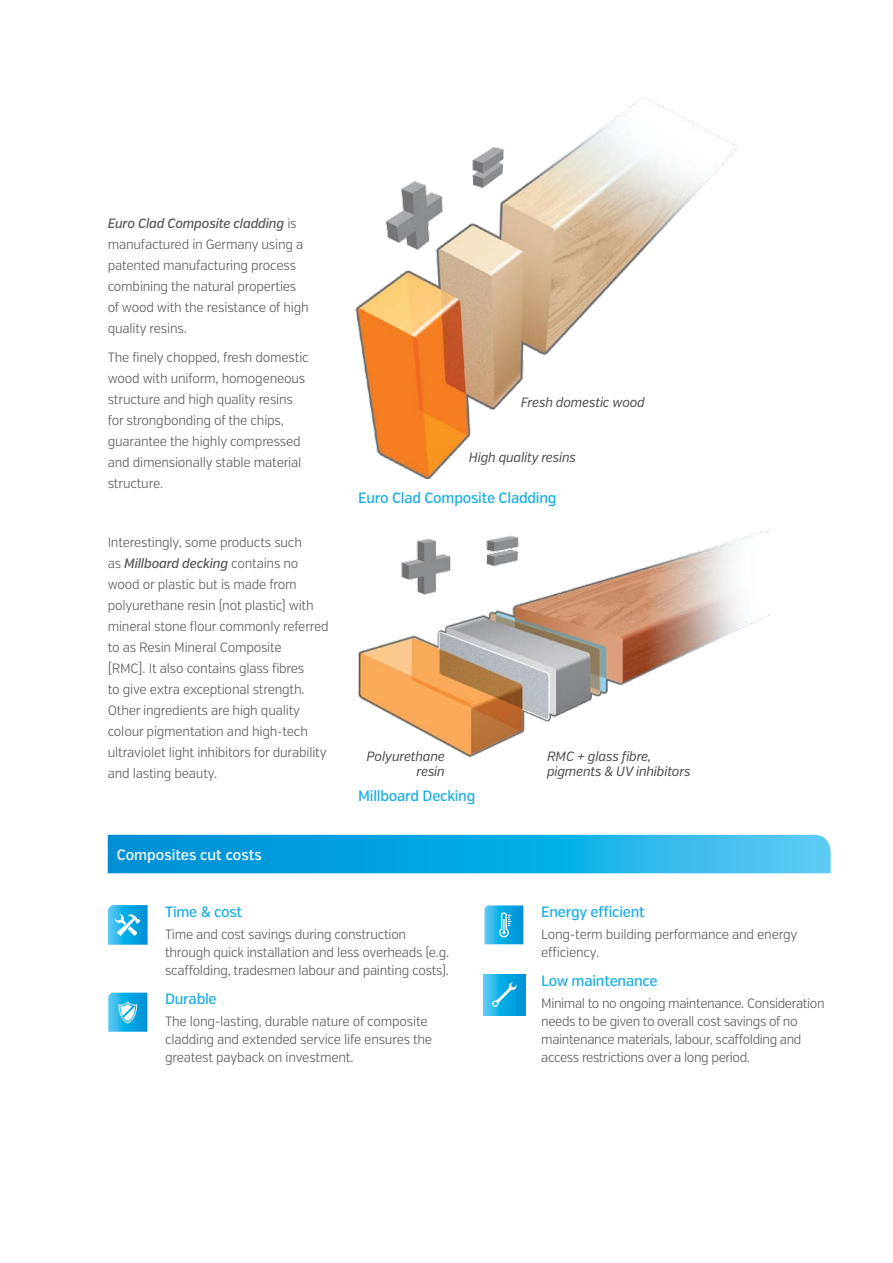
<style>
.page{position:relative;width:893px;height:1263px;background:#fff}
.page>*{position:absolute;margin:0;border:0;box-sizing:border-box;transform-origin:0 0}
.t1{font:500 15px "Verb Cond";letter-spacing:-.015em;color:#1daee4}
.t2{font:500 15px "Verb Cond";color:#fff}
.t3{font:300 13.5px/21px "Verb Cond";letter-spacing:-.015em;color:#58595b}
.t4{font:italic 13.5px/15px "Verb Cond";letter-spacing:-.015em;color:#4d4d4f;text-align:right}
.s1{font-weight:500;font-style:italic}
</style>
<div class="page">
<svg style="left:108px;top:835px;width:723px;height:38px;background:#15aae3"></svg>
<img style="left:358px;top:530px;width:412px;height:228px">
<img style="left:355px;top:96px;width:384px;height:383px">
<svg style="left:108px;top:905px;width:40px;height:40px;background:#3ab7e8"></svg>
<svg style="left:108px;top:993px;width:39px;height:39px;background:#3ab7e8"></svg>
<svg style="left:485px;top:905px;width:38px;height:39px"></svg>
<svg style="left:484px;top:974px;width:41px;height:41px"></svg>
<svg style="left:492px;top:982px;width:25px;height:25px"></svg>
<p class="t3" style="left:108px;top:213px;width:202px"><span class="s1">Euro Clad Composite cladding</span> is manufactured in Germany using a patented manufacturing process combining the natural properties of wood with the resistance of high quality resins.</p>
<p class="t3" style="left:108px;top:347px;width:203px">The finely chopped, fresh domestic wood with uniform, homogeneous structure and high quality resins for strongbonding of the chips, guarantee the highly compressed and dimensionally stable material structure.</p>
<p class="t3" style="left:108px;top:532px;width:223px">Interestingly, some products such<br>as <span class="s1">Millboard decking</span> contains no wood or plastic but is made from polyurethane resin (not plastic) with mineral stone flour commonly referred to as Resin Mineral Composite<br>[RMC]. It also contains glass fibres<br>to give extra exceptional strength.<br>Other ingredients are high quality colour pigmentation and high-tech ultraviolet light inhibitors for durability and lasting beauty.</p>
<p class="t2" style="left:117px;top:846px;width:147px">Composites cut costs</p>
<p class="t4" style="left:521px;top:395px;width:126px">Fresh domestic wood</p>
<p class="t4" style="left:469px;top:450px;width:109px">High quality resins</p>
<p class="t1" style="left:358px;top:488px;width:200px">Euro Clad Composite Cladding</p>
<p class="t4" style="left:367px;top:749px;width:80px">Polyurethane resin</p>
<p class="t4" style="left:547px;top:749px;width:145px;text-align:left">RMC + glass fibre, pigments &amp; UV inhibitors</p>
<p class="t1" style="left:358px;top:787px;width:119px">Millboard Decking</p>
<p class="t1" style="left:165px;top:902px;width:79px">Time &amp; cost</p>
<p class="t3" style="left:165px;top:925px;width:286px;line-height:18px">Time and cost savings during construction through quick installation and less overheads (e.g. scaffolding, tradesmen labour and painting costs).</p>
<p class="t1" style="left:165px;top:990px;width:53px">Durable</p>
<p class="t3" style="left:165px;top:1013px;width:269px;line-height:18px">The long-lasting, durable nature of composite cladding and extended service life ensures the greatest payback on investment.</p>
<p class="t1" style="left:541px;top:902px;width:105px">Energy efficient</p>
<p class="t3" style="left:541px;top:925px;width:258px;line-height:18px">Long-term building performance and energy efficiency.</p>
<p class="t1" style="left:541px;top:972px;width:118px">Low maintenance</p>
<p class="t3" style="left:541px;top:995px;width:285px;line-height:18px">Minimal to no ongoing maintenance. Consideration needs to be given to overall cost savings of no maintenance materials, labour, scaffolding and access restrictions over a long period.</p>
</div>
